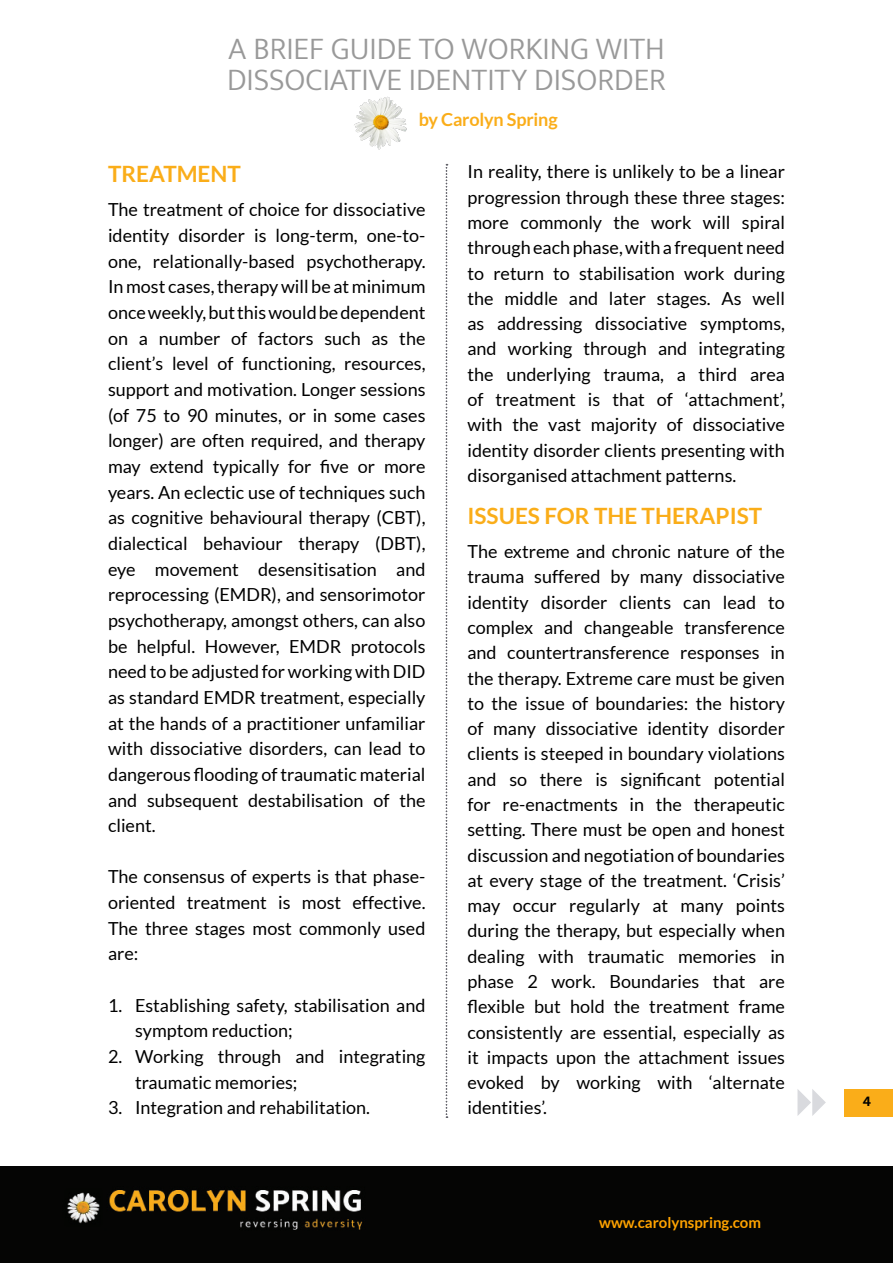
<style>
.page{position:relative;width:893px;height:1263px;background:#fff}
.page>*{position:absolute;margin:0;border:0;box-sizing:border-box;transform-origin:0 0}
.t1{font:300 31.5px/31.5px "Mukta";color:#999}
.Subheadlines{font:700 22.5px "Lato";color:#faad19}
.Body{font:18px/25.3px "Lato";color:#000;text-align:justify}
.t2{font:700 18px "Lato";letter-spacing:-.01em;color:#faad19}
.t3{font:700 15px "Lato";color:#ffa300}
.t4{font:700 15px "Mukta";color:#000}
</style>
<div class="page">
<div style="left:0;top:1166px;width:893px;height:97px;background:#050504"></div>
<img style="left:67px;top:1190px;width:296px;height:40px">
<svg style="left:797px;top:1089px;width:29px;height:27px"></svg>
<div style="left:844px;top:1089px;width:49px;height:27px;background:#faad19"></div>
<img style="left:354px;top:96px;width:53px;height:54px">
<svg style="left:446px;top:164px;width:1px;height:954px"></svg>
<h1 class="t1" style="left:227px;top:32px;width:440px">A BRIEF GUIDE TO WORKING WITH<br>DISSOCIATIVE IDENTITY DISORDER</h1>
<p class="t2" style="left:419px;top:109px;width:140px">by Carolyn Spring</p>
<p class="Subheadlines" style="left:108px;top:161px;width:134px">TREATMENT</p>
<p class="Body" style="left:108px;top:197px;width:319px">The treatment of choice for dissociative identity disorder is long-term, one-to&shy;one, relationally-based psychotherapy.<br>In most cases, therapy will be at minimum once weekly, but this would be dependent on a number of factors such as the client’s level of functioning, resources, support and motivation. Longer sessions (of 75 to 90 minutes, or in some cases longer) are often required, and therapy may extend typically for five or more years. An eclectic use of techniques such as cognitive behavioural therapy (CBT), dialectical behaviour therapy (DBT), eye movement desensitisation and reprocessing (EMDR), and sensorimotor psychotherapy, amongst others, can also be helpful. However, EMDR protocols need to be adjusted for working with DID as standard EMDR treatment, especially at the hands of a practitioner unfamiliar with dissociative disorders, can lead to dangerous flooding of traumatic material and subsequent destabilisation of the client.</p>
<p class="Body" style="left:108px;top:864px;width:319px">The consensus of experts is that phase&shy;oriented treatment is most effective.<br>The three stages most commonly used are:</p>
<p class="Body" style="left:135px;top:992px;width:292px;text-indent:-27px">1. Establishing safety, stabilisation and symptom reduction;</p>
<p class="Body" style="left:135px;top:1044px;width:292px;text-indent:-27px">2. Working through and integrating traumatic memories;</p>
<p class="Body" style="left:108px;top:1095px;width:264px">3. Integration and rehabilitation.</p>
<p class="Body" style="left:467px;top:159px;width:319px">In reality, there is unlikely to be a linear progression through these three stages: more commonly the work will spiral through each phase, with a frequent need to return to stabilisation work during the middle and later stages. As well as addressing dissociative symptoms, and working through and integrating the underlying trauma, a third area of treatment is that of ‘attachment’, with the vast majority of dissociative identity disorder clients presenting with disorganised attachment patterns.</p>
<p class="Subheadlines" style="left:467px;top:503px;width:296px">ISSUES FOR THE THERAPIST</p>
<p class="Body" style="left:467px;top:539px;width:319px">The extreme and chronic nature of the trauma suffered by many dissociative identity disorder clients can lead to complex and changeable transference and countertransference responses in the therapy. Extreme care must be given to the issue of boundaries: the history of many dissociative identity disorder clients is steeped in boundary violations and so there is significant potential for re-enactments in the therapeutic setting. There must be open and honest discussion and negotiation of boundaries at every stage of the treatment. ‘Crisis’ may occur regularly at many points during the therapy, but especially when dealing with traumatic memories in phase 2 work. Boundaries that are flexible but hold the treatment frame consistently are essential, especially as it impacts upon the attachment issues evoked by working with ‘alternate identities’.</p>
<p class="t3" style="left:599px;top:1214px;width:163px">www.carolynspring.com</p>
<p class="t4" style="left:863px;top:1092px;width:10px">4</p>
</div>
